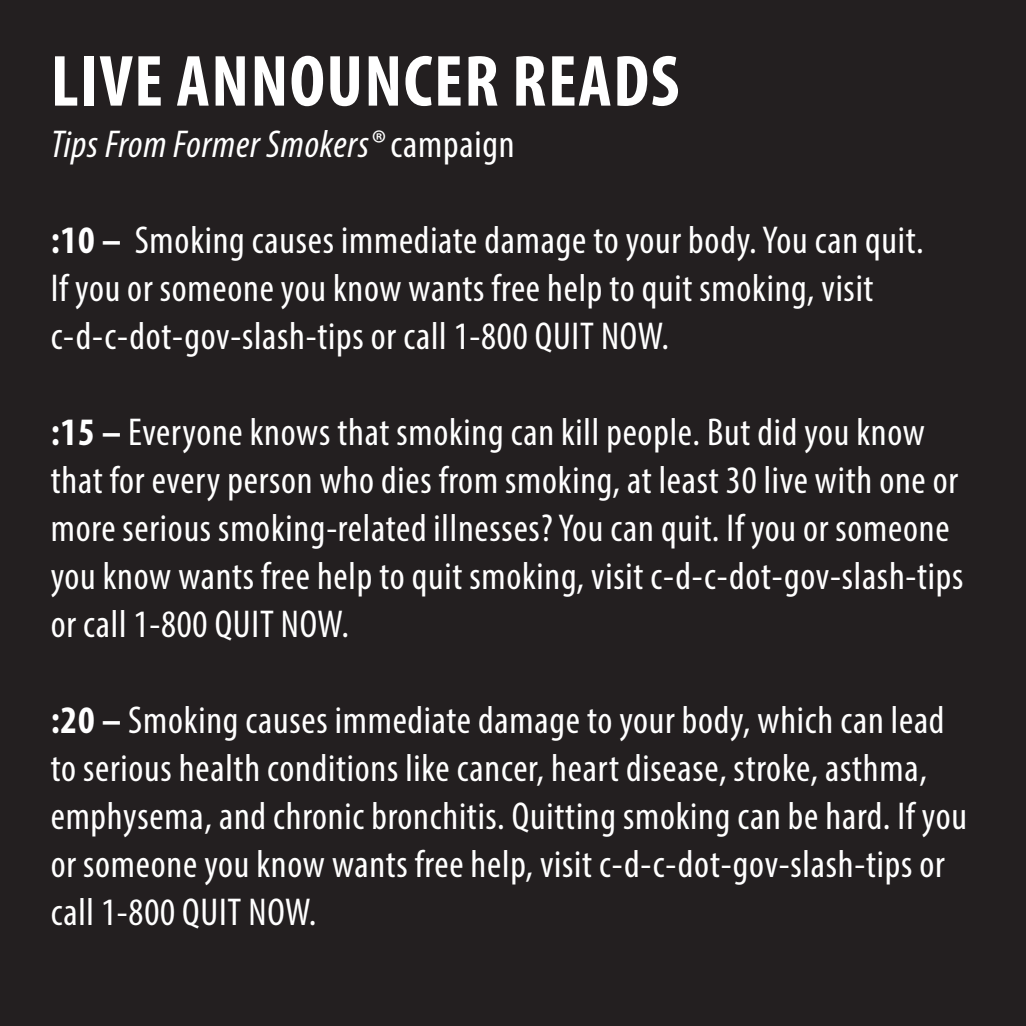
<style>
.page{position:relative;width:1026px;height:1026px;background:#231f20}
.page>*{position:absolute;margin:0;border:0;box-sizing:border-box;transform-origin:0 0}
.t1{font:700 condensed 73.2px "Myriad Pro";letter-spacing:.02em;color:#fff}
.t2{font:condensed 39px/48px "Myriad Pro";letter-spacing:.02em;color:#fff}
.t3{font:italic condensed 39px "Myriad Pro";letter-spacing:.02em;color:#fff}
.s1{font-style:normal}
.s2{font-weight:700}
</style>
<div class="page">
<h1 class="t1" style="left:51px;top:35px;width:630px">LIVE ANNOUNCER READS</h1>
<p class="t3" style="left:51px;top:120px;width:465px">Tips From Former Smokers® <span class="s1">campaign</span></p>
<p class="t2" style="left:51px;top:215px;width:874px"><span class="s2">:10 –</span> Smoking causes immediate damage to your body. You can quit.<br>If you or someone you know wants free help to quit smoking, visit c-d-c-dot-gov-slash-tips or call 1-800 QUIT NOW.</p>
<p class="t2" style="left:51px;top:407px;width:914px"><span class="s2">:15 –</span> Everyone knows that smoking can kill people. But did you know that for every person who dies from smoking, at least 30 live with one or more serious smoking-related illnesses? You can quit. If you or someone you know wants free help to quit smoking, visit c-d-c-dot-gov-slash-tips or call 1-800 QUIT NOW.</p>
<p class="t2" style="left:51px;top:695px;width:918px"><span class="s2">:20 –</span> Smoking causes immediate damage to your body, which can lead to serious health conditions like cancer, heart disease, stroke, asthma, emphysema, and chronic bronchitis. Quitting smoking can be hard. If you or someone you know wants free help, visit c-d-c-dot-gov-slash-tips or call 1-800 QUIT NOW.</p>
</div>
